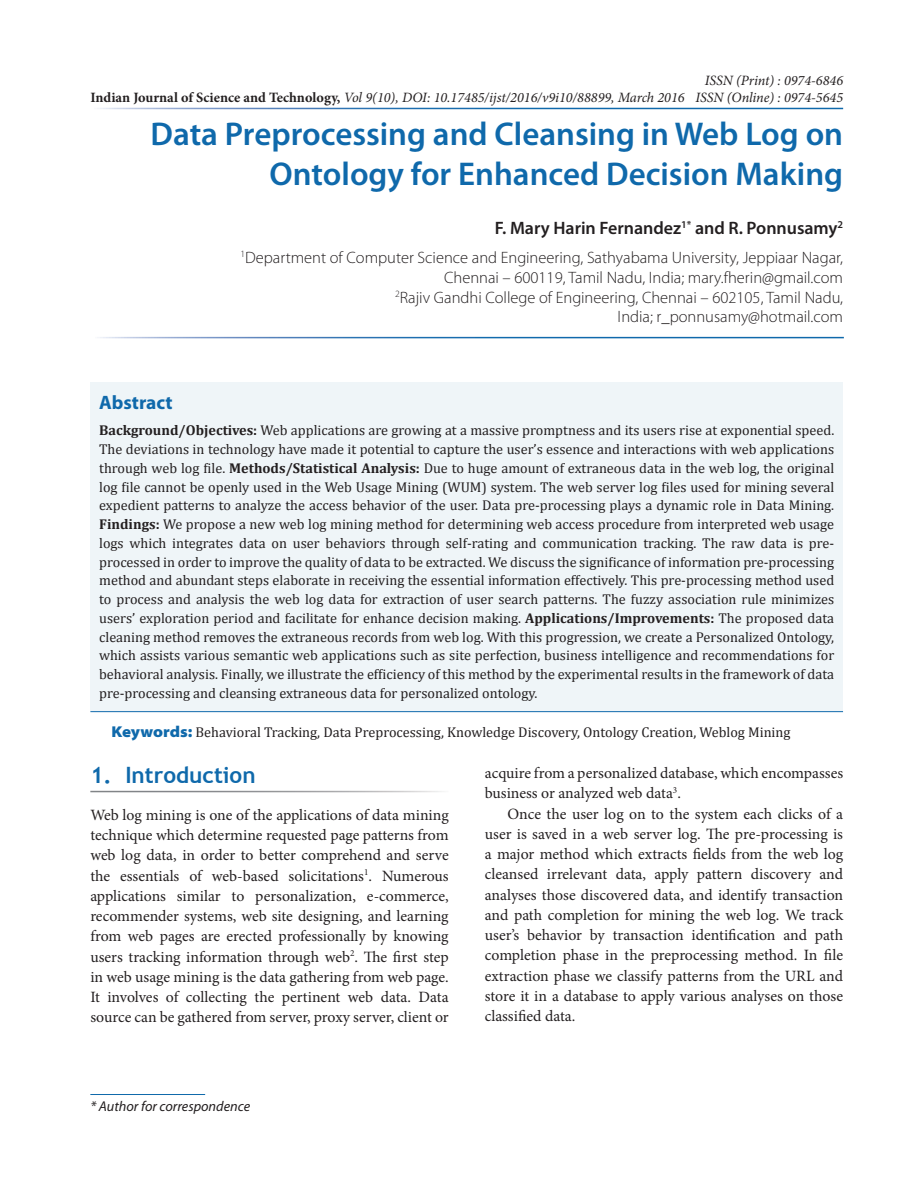
<style>
.page{position:relative;width:918px;height:1188px;background:#fff}
.page>*{position:absolute;margin:0;border:0;box-sizing:border-box;transform-origin:0 0}
.Heading{font:600 33px/40.5px "Myriad Pro";color:#0f69ab;text-align:right}
.Body_Head{font:700 22.5px "Trebuchet MS";color:#0f69ab}
.Abstract_Header{font:700 19.5px "Myriad Pro";color:#0f69ab}
.Authors{font:600 18px "Myriad Pro";color:#231f20}
.Author_Affiliations{font:300 16.5px/19.8px "Myriad Pro";color:#231f20;text-align:right}
.Body_Text{font:15.75px/20.2px "Minion Pro";color:#231f20;text-align:justify}
.Body_Text_Ind_F{font:15.75px/20.2px "Minion Pro";color:#231f20;text-align:justify}
.Abstract_Body{font:14.25px/18.8px "Cambria";color:#231f20;text-align:justify}
.t1{font:italic 14.25px/17.1px "Minion Pro";color:#231f20;text-align:right}
.KeywordText{font:14.25px "Cambria";color:#231f20}
.t2{font:italic 14.25px "Myriad Pro";color:#231f20}
.s1{font-weight:700;font-style:normal}
.s2{font-weight:700}
.s3{font-family:"Myriad Pro";font-weight:900;font-stretch:semi-expanded;font-size:15.75px;color:#0f69ab}
</style>
<div class="page">
<hr style="left:90px;top:1094px;width:115px;height:1px;background:#0f69ab">
<div style="left:90px;top:382px;width:753px;height:329px;background:#eff5f8"></div>
<hr style="left:90px;top:711px;width:753px;height:1px;background:#0f69ab">
<p class="t1" style="left:90px;top:88px;width:596px"><span class="s1">Indian Journal of Science and Technology,</span> Vol 9(10), DOI: 10.17485/ijst/2016/v9i10/88899, March 2016</p>
<p class="t1" style="left:695px;top:71px;width:149px">ISSN (Print) : 0974-6846<br>ISSN (Online) : 0974-5645</p>
<p class="Heading" style="left:151px;top:112px;width:694px">Data Preprocessing and Cleansing in Web Log on<br>Ontology for Enhanced Decision Making</p>
<p class="Authors" style="left:495px;top:217px;width:350px">F. Mary Harin Fernandez<sup>1*</sup> and R. Ponnusamy<sup>2</sup></p>
<p class="Author_Affiliations" style="left:240px;top:248px;width:604px"><sup>1</sup>Department of Computer Science and Engineering, Sathyabama University, Jeppiaar Nagar, Chennai – 600119, Tamil Nadu, India; mary.fherin@gmail.com<br><sup>2</sup>Rajiv Gandhi College of Engineering, Chennai – 602105, Tamil Nadu,<br>India; r_ponnusamy@hotmail.com</p>
<p class="Abstract_Header" style="left:99px;top:392px;width:75px">Abstract</p>
<p class="Abstract_Body" style="left:99px;top:421px;width:737px"><span class="s2">Background/Objectives:</span> Web applications are growing at a massive promptness and its users rise at exponential speed.<br>The deviations in technology have made it potential to capture the user’s essence and interactions with web applications through web log file. <span class="s2">Methods/Statistical Analysis:</span> Due to huge amount of extraneous data in the web log, the original log file cannot be openly used in the Web Usage Mining (WUM) system. The web server log files used for mining several expedient patterns to analyze the access behavior of the user. Data pre-processing plays a dynamic role in Data Mining.<br><span class="s2">Findings:</span> We propose a new web log mining method for determining web access procedure from interpreted web usage logs which integrates data on user behaviors through self-rating and communication tracking. The raw data is pre&shy;processed in order to improve the quality of data to be extracted. We discuss the significance of information pre-processing method and abundant steps elaborate in receiving the essential information effectively. This pre-processing method used to process and analysis the web log data for extraction of user search patterns. The fuzzy association rule minimizes users’ exploration period and facilitate for enhance decision making. <span class="s2">Applications/Improvements:</span> The proposed data cleaning method removes the extraneous records from web log. With this progression, we create a Personalized Ontology, which assists various semantic web applications such as site perfection, business intelligence and recommendations for behavioral analysis. Finally, we illustrate the efficiency of this method by the experimental results in the framework of data pre-processing and cleansing extraneous data for personalized ontology.</p>
<p class="KeywordText" style="left:112px;top:724px;width:681px"><span class="s3">Keywords:</span> Behavioral Tracking, Data Preprocessing, Knowledge Discovery, Ontology Creation, Weblog Mining</p>
<p class="Body_Head" style="left:90px;top:761px;width:167px">1. Introduction</p>
<p class="Body_Text" style="left:90px;top:805px;width:360px">Web log mining is one of the applications of data mining technique which determine requested page patterns from web log data, in order to better comprehend and serve the essentials of web-based solicitations<sup>1</sup>. Numerous applications similar to personalization, e-commerce, recommender systems, web site designing, and learning from web pages are erected professionally by knowing users tracking information through web<sup>2</sup>. The first step in web usage mining is the data gathering from web page.<br>It involves of collecting the pertinent web data. Data source can be gathered from server, proxy server, client or</p>
<p class="t2" style="left:90px;top:1099px;width:161px">* Author for correspondence</p>
<p class="Body_Text" style="left:485px;top:763px;width:360px">acquire from a personalized database, which encompasses business or analyzed web data<sup>3</sup>.</p>
<p class="Body_Text_Ind_F" style="left:485px;top:803px;width:360px;text-indent:23px">Once the user log on to the system each clicks of a user is saved in a web server log. The pre-processing is a major method which extracts fields from the web log cleansed irrelevant data, apply pattern discovery and analyses those discovered data, and identify transaction and path completion for mining the web log. We track user’s behavior by transaction identification and path completion phase in the preprocessing method. In file extraction phase we classify patterns from the URL and store it in a database to apply various analyses on those classified data.</p>
</div>
